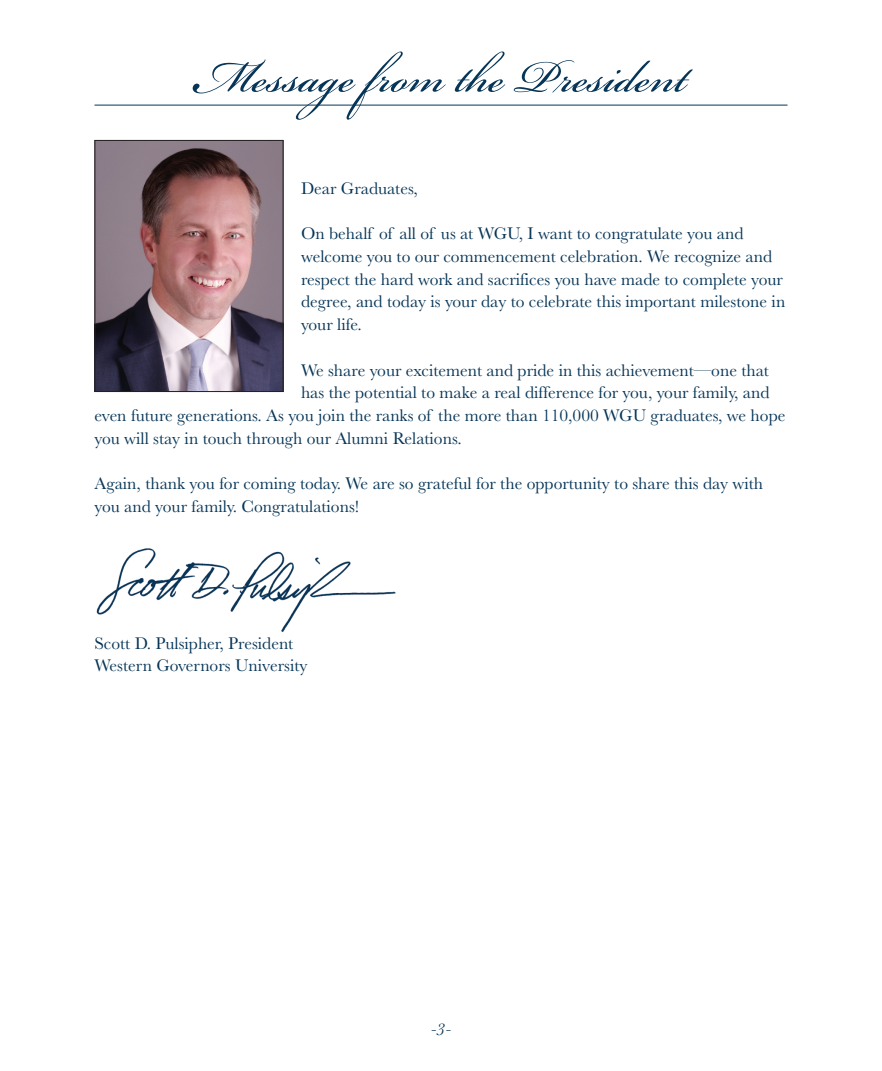
<style>
.page{position:relative;width:882px;height:1071px;background:#fff}
.page>*{position:absolute;margin:0;border:0;box-sizing:border-box;transform-origin:0 0}
.t1{font:70px "Bickham Script Std";color:#063557}
.t2{font:17.5px/22.8px "Baskerville";color:#063557}
.t3{font:italic 17.5px "Baskerville";color:#063557}
</style>
<div class="page">
<img style="left:96px;top:142px;width:186px;height:248px">
<div style="left:94px;top:140px;width:190px;height:252px;border:1px solid #231f20"></div>
<hr style="left:94px;top:105px;width:694px;height:1px;background:#063557">
<img style="left:96px;top:548px;width:300px;height:84px">
<h1 class="t1" style="left:195px;top:26px;width:493px">Message from the President</h1>
<p class="t2" style="left:301px;top:176px;width:118px">Dear Graduates,</p>
<p class="t2" style="left:301px;top:222px;width:486px">On behalf of all of us at WGU, I want to congratulate you and welcome you to our commencement celebration. We recognize and respect the hard work and sacrifices you have made to complete your degree, and today is your day to celebrate this important milestone in your life.</p>
<p class="t2" style="left:301px;top:358px;width:469px">We share your excitement and pride in this achievement—one that</p>
<p class="t2" style="left:301px;top:381px;width:470px">has the potential to make a real difference for you, your family, and</p>
<p class="t2" style="left:95px;top:404px;width:692px">even future generations. As you join the ranks of the more than 110,000 WGU graduates, we hope</p>
<p class="t2" style="left:95px;top:427px;width:369px">you will stay in touch through our Alumni Relations.</p>
<p class="t2" style="left:95px;top:472px;width:670px">Again, thank you for coming today. We are so grateful for the opportunity to share this day with you and your family. Congratulations!</p>
<p class="t2" style="left:95px;top:631px;width:215px">Scott D. Pulsipher, President<br>Western Governors University</p>
<p class="t3" style="left:431px;top:1019px;width:22px">-3-</p>
</div>
